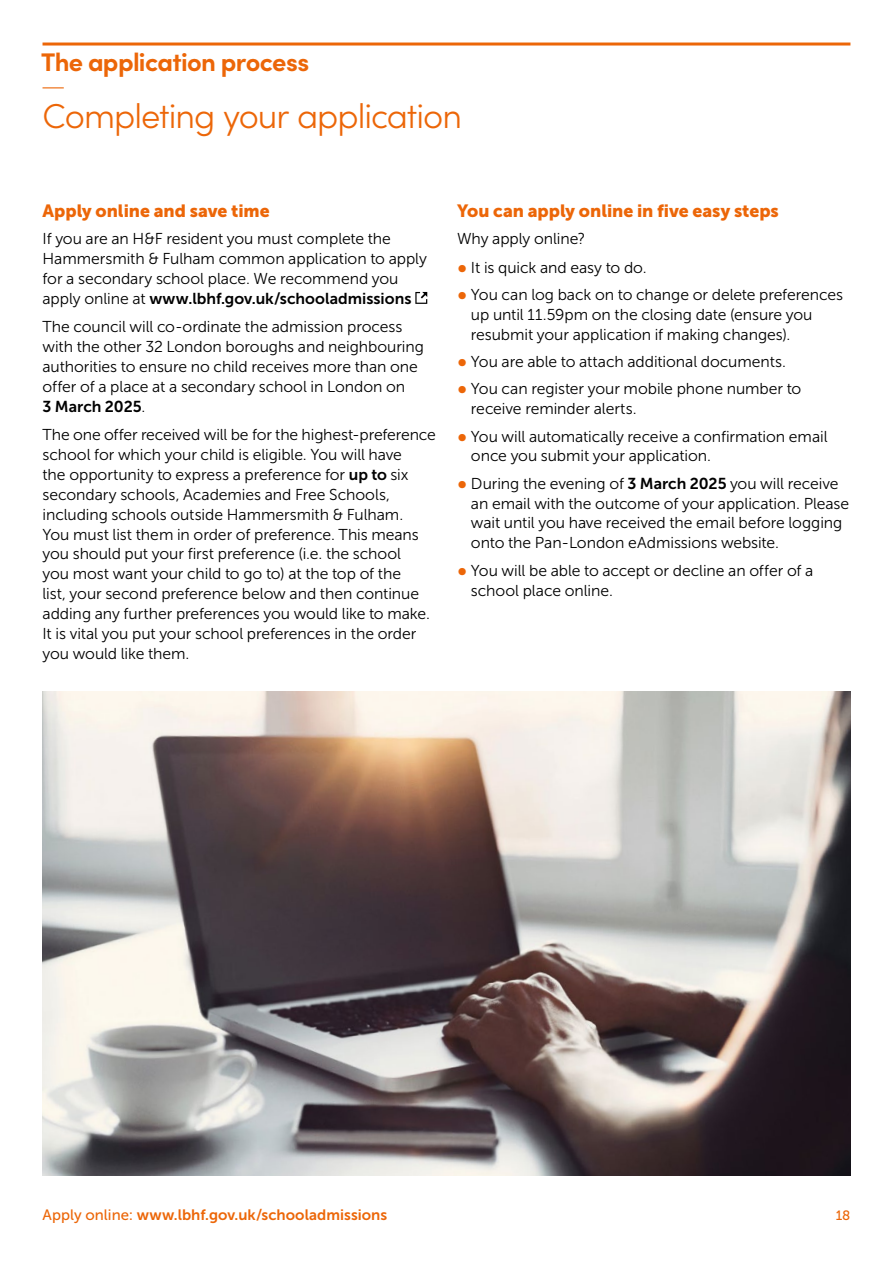
<style>
.page{position:relative;width:893px;height:1263px;background:#fff}
.page>*{position:absolute;margin:0;border:0;box-sizing:border-box;transform-origin:0 0}
.t1{font:300 34.5px "Sofia Pro";letter-spacing:-.03em;color:#ec6608}
.t2{font:700 25.5px "Sofia Pro";letter-spacing:-.025em;color:#ec6608}
.h4_sub_-_orange_MUSEO_prev_H1_-_orange{font:17.7px "Museo Sans 900";color:#ec6608}
.p_Body_text_M{font:15.75px/19.8px "Museo Sans 300";letter-spacing:-.005em;color:#000}
.t3{font:15px "Museo Sans 700";letter-spacing:.005em;color:#ec6608}
.t4{font:13.5px "Museo Sans 500";color:#ec6608}
.s1{font-family:"Museo Sans 700"}
.s2{font-size:25.5px;color:#ec6608}
.s3{font-family:"Museo Sans 500"}
</style>
<div class="page">
<hr style="left:43px;top:43px;width:807px;height:3px;background:#ec6608">
<svg style="left:43px;top:87px;width:21px;height:1px"></svg>
<svg style="left:415px;top:292px;width:12px;height:12px"></svg>
<img style="left:43px;top:692px;width:807px;height:484px">
<h2 class="t2" style="left:41px;top:43px;width:269px">The application process</h2>
<h1 class="t1" style="left:43px;top:91px;width:421px">Completing your application</h1>
<h4 class="h4_sub_-_orange_MUSEO_prev_H1_-_orange" style="left:43px;top:201px;width:229px">Apply online and save time</h4>
<p class="p_Body_text_M" style="left:43px;top:229px;width:386px">If you are an H&amp;F resident you must complete the Hammersmith &amp; Fulham common application to apply for a secondary school place. We recommend you apply online at <span class="s1">www.lbhf.gov.uk/schooladmissions</span></p>
<p class="p_Body_text_M" style="left:43px;top:317px;width:383px">The council will co-ordinate the admission process with the other 32 London boroughs and neighbouring authorities to ensure no child receives more than one offer of a place at a secondary school in London on<br><span class="s1">3 March 2025</span>.</p>
<p class="p_Body_text_M" style="left:43px;top:425px;width:395px">The one offer received will be for the highest-preference school for which your child is eligible. You will have<br>the opportunity to express a preference for <span class="s1">up to</span> six secondary schools, Academies and Free Schools, including schools outside Hammersmith &amp; Fulham.<br>You must list them in order of preference. This means you should put your first preference (i.e. the school<br>you most want your child to go to) at the top of the<br>list, your second preference below and then continue adding any further preferences you would like to make.<br>It is vital you put your school preferences in the order you would like them.</p>
<h4 class="h4_sub_-_orange_MUSEO_prev_H1_-_orange" style="left:457px;top:201px;width:323px">You can apply online in five easy steps</h4>
<p class="p_Body_text_M" style="left:457px;top:229px;width:130px">Why apply online?</p>
<p class="p_Body_text_M" style="left:457px;top:257px;width:191px"><span class="s2">•</span> It is quick and easy to do.</p>
<p class="p_Body_text_M" style="left:471px;top:285px;width:374px;text-indent:-14px"><span class="s2">•</span> You can log back on to change or delete preferences up until 11.59pm on the closing date (ensure you resubmit your application if making changes).</p>
<p class="p_Body_text_M" style="left:457px;top:352px;width:330px"><span class="s2">•</span> You are able to attach additional documents.</p>
<p class="p_Body_text_M" style="left:471px;top:379px;width:332px;text-indent:-14px"><span class="s2">•</span> You can register your mobile phone number to receive reminder alerts.</p>
<p class="p_Body_text_M" style="left:471px;top:426px;width:358px;text-indent:-14px"><span class="s2">•</span> You will automatically receive a confirmation email once you submit your application.</p>
<p class="p_Body_text_M" style="left:471px;top:473px;width:380px;text-indent:-14px"><span class="s2">•</span> During the evening of <span class="s1">3 March 2025</span> you will receive an email with the outcome of your application. Please wait until you have received the email before logging onto the Pan-London eAdmissions website.</p>
<p class="p_Body_text_M" style="left:471px;top:560px;width:344px;text-indent:-14px"><span class="s2">•</span> You will be able to accept or decline an offer of a school place online.</p>
<p class="t3" style="left:43px;top:1207px;width:346px"><span class="s3">Apply online:</span> www.lbhf.gov.uk/schooladmissions</p>
<p class="t4" style="left:836px;top:1208px;width:16px">18</p>
</div>
